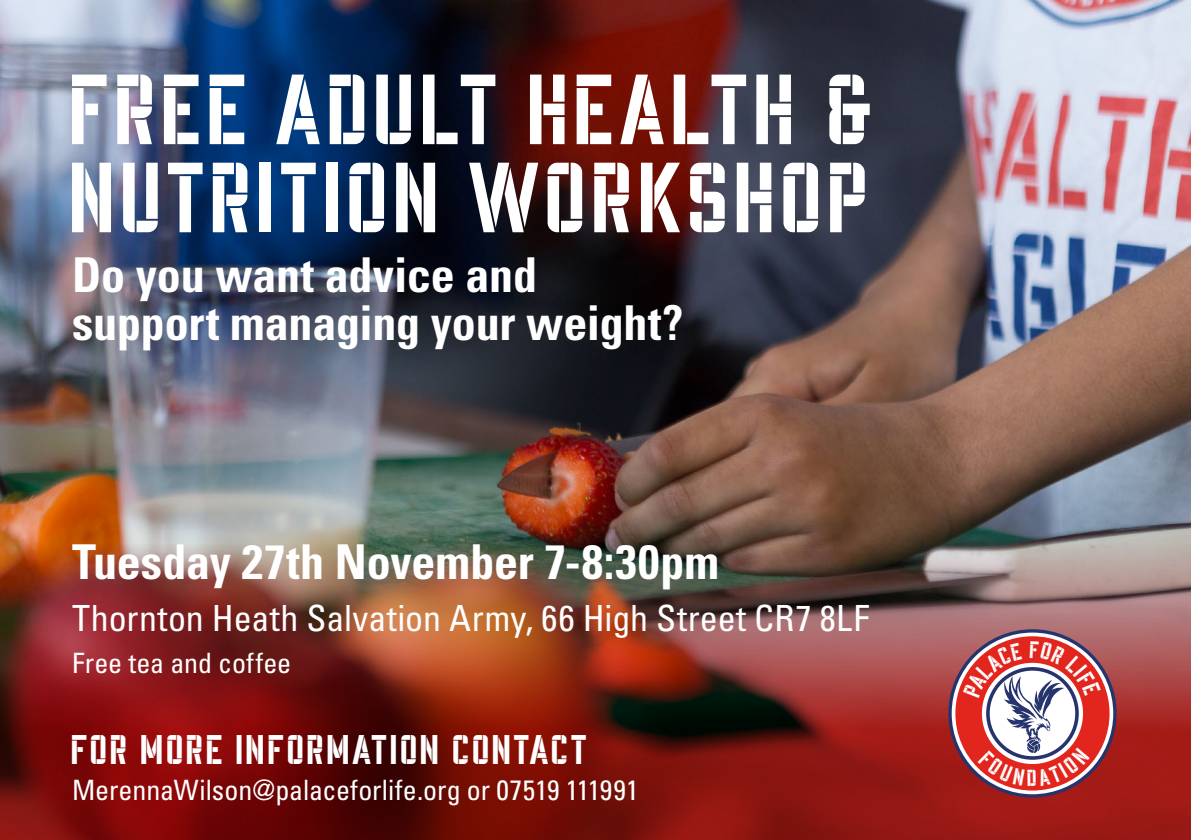
<style>
.page{position:relative;width:1191px;height:840px;background:#fff}
.page>*{position:absolute;margin:0;border:0;box-sizing:border-box;transform-origin:0 0}
.t1{font:96px/88px "Palace Whitehorse";letter-spacing:-.015em;color:#fff}
.t2{font:700 condensed 48px/48px "Univers LT Std";letter-spacing:-.005em;color:#fff}
.t3{font:40px "Palace Whitehorse";letter-spacing:-.005em;color:#fff}
.t4{font:condensed 36px "Univers LT Std";letter-spacing:.01em;color:#fff}
.t5{font:condensed 28px "Univers LT Std";color:#fff}
</style>
<div class="page">
<img style="left:0;top:0;width:1191px;height:543px">
<img style="left:0;top:543px;width:1191px;height:296px">
<svg style="left:948px;top:629px;width:168px;height:168px"></svg>
<svg style="left:951px;top:632px;width:162px;height:161px"></svg>
<div style="left:955px;top:636px;width:154px;height:154px;background:#e2251d;border-radius:50%"></div>
<svg style="left:963px;top:640px;width:137px;height:146px"></svg>
<p class="t1" style="left:72px;top:60px;width:812px">FREE ADULT HEALTH &amp;<br>NUTRITION WORKSHOP</p>
<p class="t2" style="left:72px;top:251px;width:613px">Do you want advice and support managing your weight?</p>
<p class="t2" style="left:72px;top:537px;width:648px">Tuesday 27th November 7-8:30pm</p>
<p class="t4" style="left:72px;top:594px;width:799px">Thornton Heath Salvation Army, 66 High Street CR7 8LF</p>
<p class="t5" style="left:72px;top:644px;width:221px">Free tea and coffee</p>
<p class="t3" style="left:72px;top:725px;width:519px">FOR MORE INFORMATION CONTACT</p>
<p class="t5" style="left:72px;top:771px;width:568px">MerennaWilson@palaceforlife.org or 07519 111991</p>
</div>
